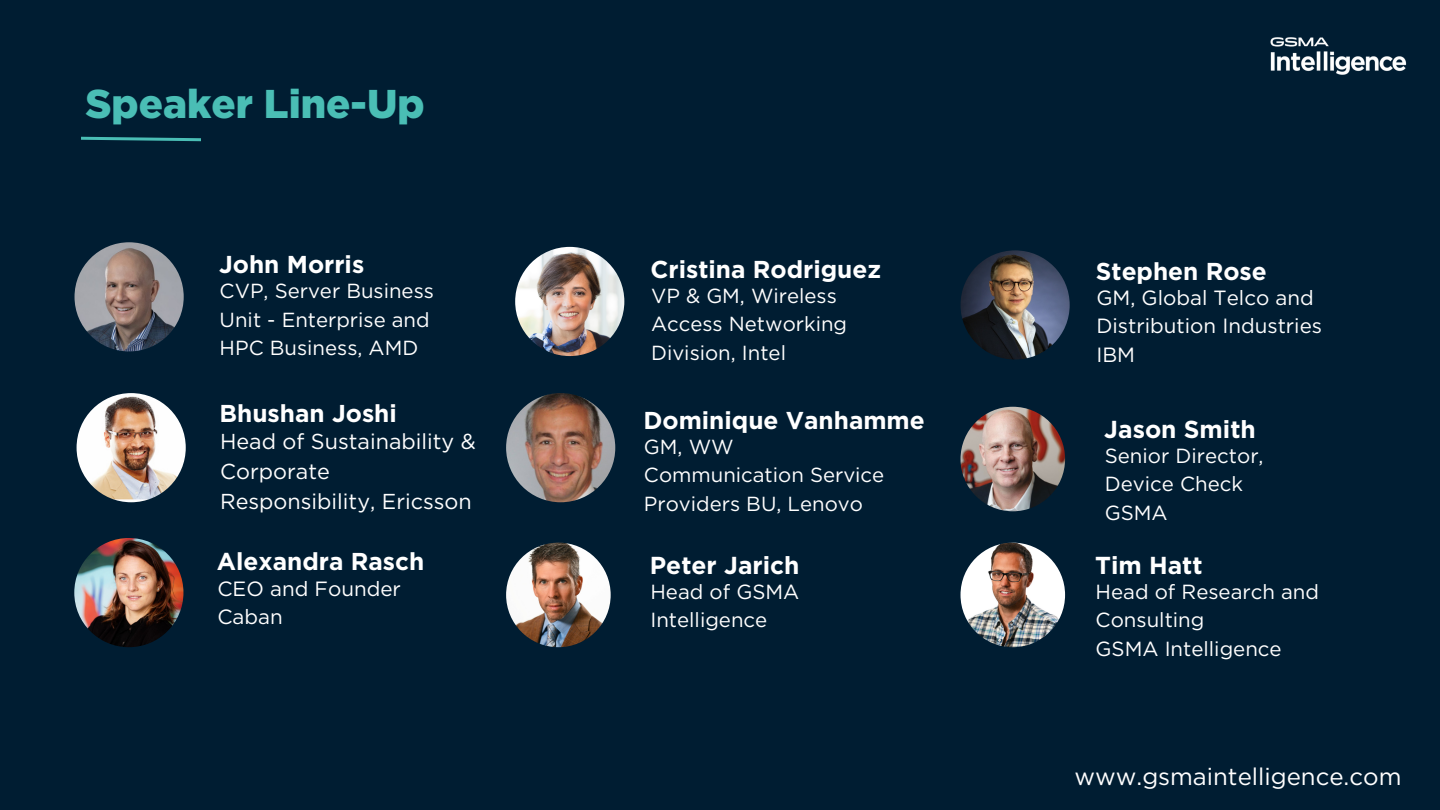
<style>
.page{position:relative;width:1440px;height:810px;background:#001d32}
.page>*{position:absolute;margin:0;border:0;box-sizing:border-box;transform-origin:0 0}
.t1{font:900 40.2px "Gotham";color:#4abeb5}
.t2{font:700 24.5px "Gotham";color:#fff}
.t3{font:700 24.4px "Gotham";color:#fff}
.t4{font:24px "Gotham";color:#fff}
.t5{font:21.6px/30px "Gotham";color:#fff}
.t6{font:20.6px/28.3px "Gotham";color:#fff}
.t7{font:20.4px/28.5px "Gotham";color:#fff}
</style>
<div class="page">
<img style="left:1270px;top:37px;width:137px;height:38px">
<svg style="left:81px;top:136px;width:120px;height:6px"></svg>
<img style="left:75px;top:242px;width:109px;height:109px;border-radius:50%">
<img style="left:74px;top:538px;width:109px;height:109px;border-radius:50%">
<img style="left:961px;top:407px;width:104px;height:104px;border-radius:50%">
<img style="left:77px;top:393px;width:109px;height:109px;border-radius:50%">
<img style="left:515px;top:247px;width:109px;height:109px;border-radius:50%">
<img style="left:961px;top:250px;width:109px;height:110px;border-radius:50%">
<img style="left:506px;top:393px;width:109px;height:109px;border-radius:50%">
<img style="left:961px;top:543px;width:104px;height:104px;border-radius:50%">
<img style="left:506px;top:543px;width:105px;height:104px;border-radius:50%">
<p class="t1" style="left:85px;top:80px;width:341px">Speaker Line-Up</p>
<p class="t3" style="left:219px;top:250px;width:147px">John Morris</p>
<p class="t7" style="left:220px;top:277px;width:216px">CVP, Server Business<br>Unit - Enterprise and<br>HPC Business, AMD</p>
<p class="t3" style="left:220px;top:398px;width:179px">Bhushan Joshi</p>
<p class="t5" style="left:220px;top:426px;width:257px">Head of Sustainability &amp;<br>Corporate<br>Responsibility, Ericsson</p>
<p class="t3" style="left:217px;top:546px;width:209px">Alexandra Rasch</p>
<p class="t6" style="left:217px;top:574px;width:185px">CEO and Founder</p>
<p class="t6" style="left:217px;top:602px;width:67px">Caban</p>
<p class="t3" style="left:651px;top:254px;width:232px">Cristina Rodriguez</p>
<p class="t7" style="left:651px;top:281px;width:198px">VP &amp; GM, Wireless<br>Access Networking<br>Division, Intel</p>
<p class="t3" style="left:643px;top:405px;width:283px">Dominique Vanhamme</p>
<p class="t7" style="left:644px;top:432px;width:242px">GM, WW<br>Communication Service<br>Providers BU, Lenovo</p>
<p class="t2" style="left:650px;top:550px;width:151px">Peter Jarich</p>
<p class="t7" style="left:650px;top:577px;width:150px">Head of GSMA<br>Intelligence</p>
<p class="t3" style="left:1096px;top:256px;width:172px">Stephen Rose</p>
<p class="t6" style="left:1096px;top:283px;width:227px">GM, Global Telco and<br>Distribution Industries</p>
<p class="t6" style="left:1096px;top:340px;width:40px">IBM</p>
<p class="t2" style="left:1104px;top:414px;width:153px">Jason Smith</p>
<p class="t7" style="left:1105px;top:441px;width:160px">Senior Director,<br>Device Check</p>
<p class="t7" style="left:1105px;top:498px;width:64px">GSMA</p>
<p class="t2" style="left:1095px;top:550px;width:109px">Tim Hatt</p>
<p class="t7" style="left:1096px;top:577px;width:225px">Head of Research and<br>Consulting</p>
<p class="t7" style="left:1096px;top:634px;width:188px">GSMA Intelligence</p>
<p class="t4" style="left:1074px;top:762px;width:328px">www.gsmaintelligence.com</p>
</div>
